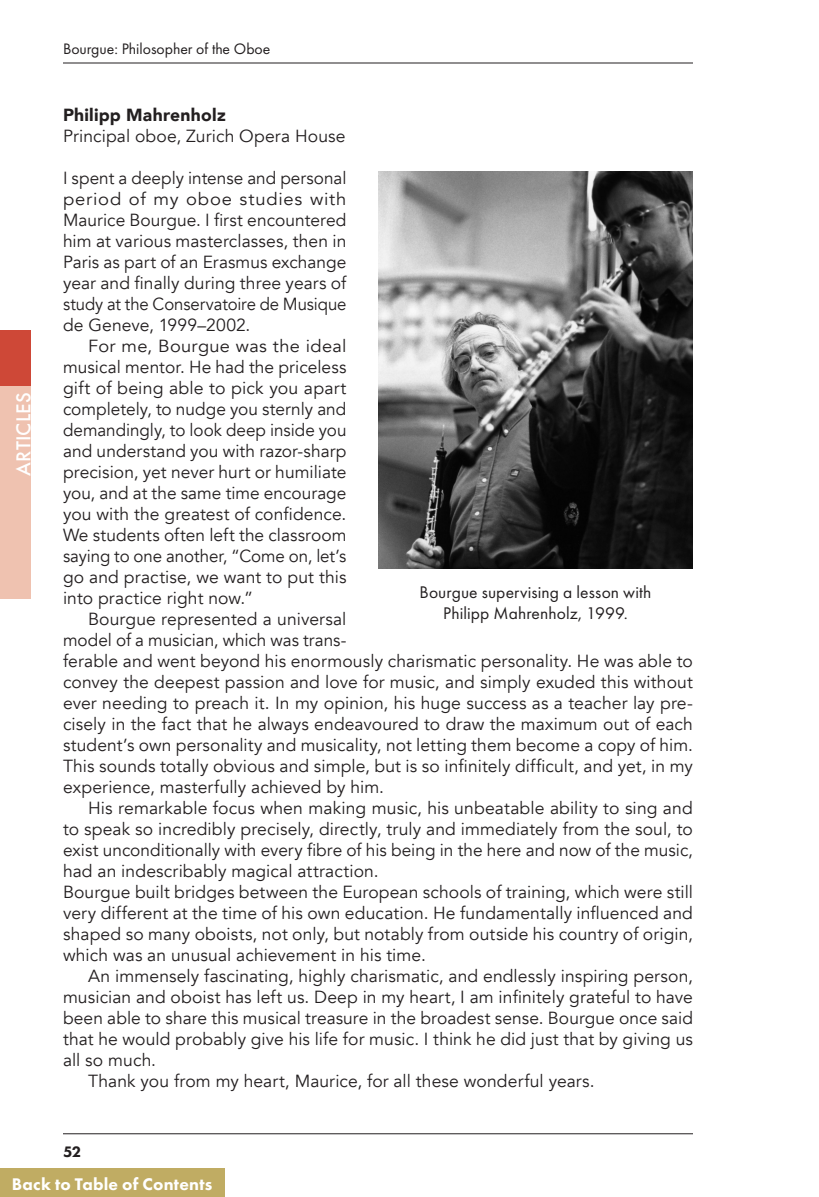
<style>
.page{position:relative;width:819px;height:1197px;background:#fff}
.page>*{position:absolute;margin:0;border:0;box-sizing:border-box;transform-origin:0 0}
.t1{font:500 21px "Futura PT";letter-spacing:.01em;color:#fff}
.Body_Text{font:17.5px/21px "Avenir";letter-spacing:.005em;color:#231f20;text-align:justify}
.Body_Text-2{font:17.5px/21px "Avenir";letter-spacing:.005em;color:#231f20;text-align:justify;scale:1.04 1}
.t2{font:17.5px/21px "Futura PT";letter-spacing:.005em;color:#231f20;text-align:center}
.t3{font:800 17.5px "Futura PT";letter-spacing:.01em;color:#fff}
.Body_Text-3{font:900 17.5px "Avenir";letter-spacing:.015em;color:#231f20}
.t4{font:15.75px "Futura PT";color:#231f20}
.t5{font:800 15.75px "Futura PT";color:#231f20}
</style>
<div class="page">
<hr style="left:63px;top:63px;width:630px;height:1px;background:#231f20">
<hr style="left:63px;top:1133px;width:630px;height:1px;background:#231f20">
<img style="left:378px;top:172px;width:315px;height:397px">
<svg style="left:0;top:331px;width:30px;height:267px;background:#e8a897"></svg>
<div style="left:0;top:1169px;width:224px;height:28px;background:#c0ac63"></div>
<p class="t1" style="left:11px;top:476px;width:85px;rotate:-90deg">ARTICLES</p>
<p class="t4" style="left:63px;top:40px;width:209px">Bourgue: Philosopher of the Oboe</p>
<p class="Body_Text-3" style="left:63px;top:100px;width:164px">Philipp Mahrenholz</p>
<p class="Body_Text" style="left:63px;top:126px;width:284px">Principal oboe, Zurich Opera House</p>
<p class="Body_Text" style="left:63px;top:168px;width:285px">I spent a deeply intense and personal period of my oboe studies with Maurice Bourgue. I first encountered him at various masterclasses, then in Paris as part of an Erasmus exchange year and finally during three years of study at the Conservatoire de Musique de Geneve, 1999–2002.</p>
<p class="Body_Text-2" style="left:63px;top:336px;width:274px;text-indent:25px">For me, Bourgue was the ideal musical mentor. He had the priceless gift of being able to pick you apart completely, to nudge you sternly and demandingly, to look deep inside you and understand you with razor-sharp precision, yet never hurt or humiliate you, and at the same time encourage you with the greatest of confidence.<br>We students often left the classroom saying to one another, “Come on, let’s go and practise, we want to put this into practice right now.”</p>
<p class="Body_Text" style="left:63px;top:609px;width:632px;text-align:left;text-indent:25px">Bourgue represented a universal<br>model of a musician, which was trans-<br>ferable and went beyond his enormously charismatic personality. He was able to convey the deepest passion and love for music, and simply exuded this without ever needing to preach it. In my opinion, his huge success as a teacher lay pre&shy;cisely in the fact that he always endeavoured to draw the maximum out of each student’s own personality and musicality, not letting them become a copy of him.<br>This sounds totally obvious and simple, but is so infinitely difficult, and yet, in my experience, masterfully achieved by him.</p>
<p class="Body_Text" style="left:63px;top:798px;width:631px;text-indent:25px">His remarkable focus when making music, his unbeatable ability to sing and to speak so incredibly precisely, directly, truly and immediately from the soul, to exist unconditionally with every fibre of his being in the here and now of the music, had an indescribably magical attraction.</p>
<p class="Body_Text" style="left:63px;top:882px;width:632px">Bourgue built bridges between the European schools of training, which were still very different at the time of his own education. He fundamentally influenced and shaped so many oboists, not only, but notably from outside his country of origin, which was an unusual achievement in his time.</p>
<p class="Body_Text" style="left:63px;top:966px;width:632px;text-indent:25px">An immensely fascinating, highly charismatic, and endlessly inspiring person, musician and oboist has left us. Deep in my heart, I am infinitely grateful to have been able to share this musical treasure in the broadest sense. Bourgue once said that he would probably give his life for music. I think he did just that by giving us all so much.</p>
<p class="Body_Text" style="left:88px;top:1071px;width:508px">Thank you from my heart, Maurice, for all these wonderful years.</p>
<p class="t2" style="left:420px;top:581px;width:233px">Bourgue supervising a lesson with<br>Philipp Mahrenholz, 1999.</p>
<p class="t5" style="left:63px;top:1142px;width:20px">52</p>
<p class="t3" style="left:12px;top:1173px;width:202px">Back to Table of Contents</p>
</div>
